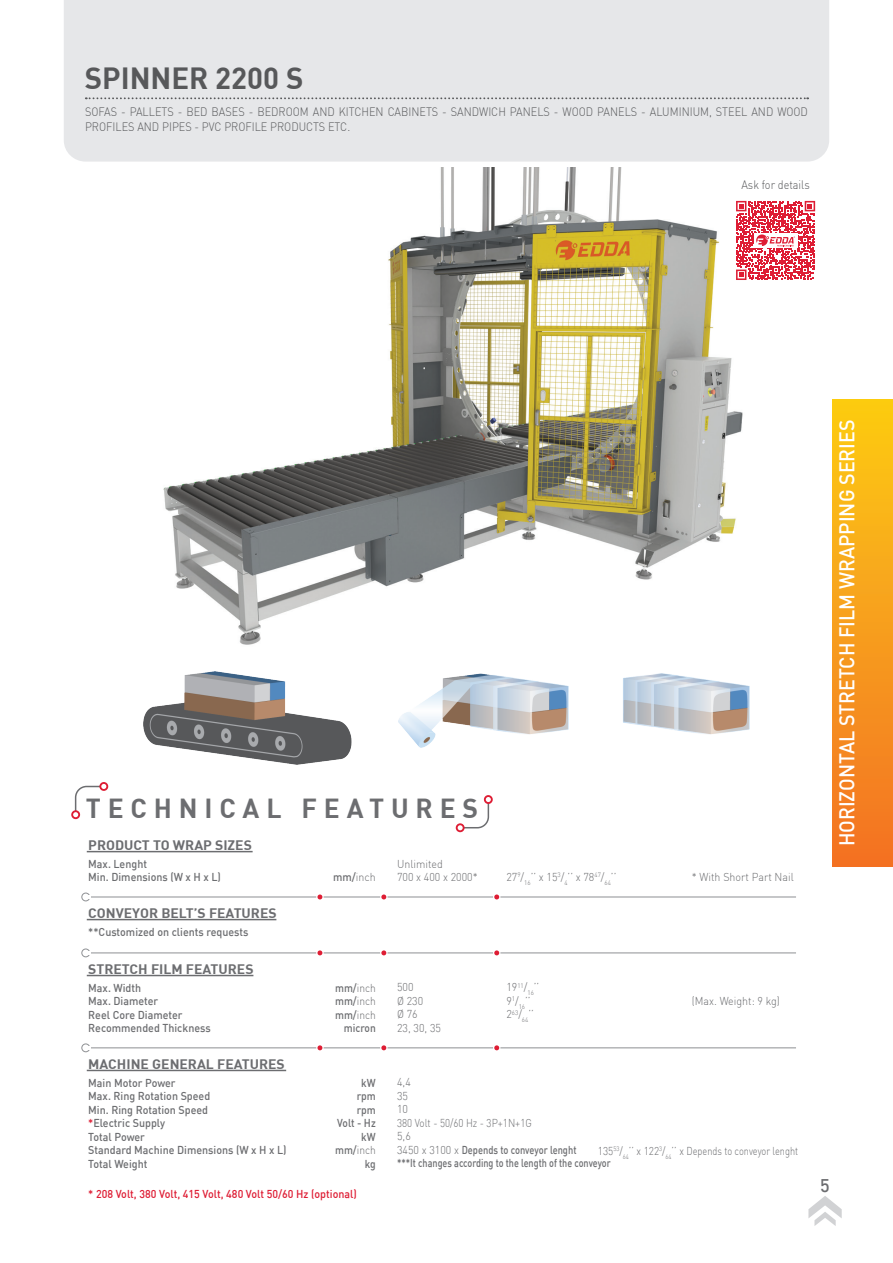
<style>
.page{position:relative;width:893px;height:1263px;background:#fff}
.page>*{position:absolute;margin:0;border:0;box-sizing:border-box;transform-origin:0 0}
.t1{font:700 30px "DIN";color:#57585a}
.t2{font:700 27px "DIN";letter-spacing:.26em;color:#6c6d70}
.t3{font:500 21px "DIN";color:#fff;scale:.93 1}
.t4{font:500 18px "DIN";color:#6c6d70}
.t5{font:700 13.5px "DIN";color:#6c6d70}
.t6{font:300 12px/14.4px "DIN";color:#57585a;scale:.91 1}
.t7{font:500 11.25px/13.5px "DIN";color:#6c6d70;scale:.95 1}
.t8{font:300 11.25px/13.5px "DIN";color:#6c6d70;scale:.95 1}
.t9{font:500 11.25px/13.5px "DIN";color:#6c6d70;scale:.83 1}
.t10{font:500 11.25px/13.5px "DIN";color:#6c6d70;text-align:right;scale:.91 1}
.t11{font:500 11.25px "DIN";color:#de1d34;scale:.95 1}
.t12{font:300 11.25px "DIN";color:#6c6d70;scale:.89 1}
.s1{font-weight:500}
.s2{color:#de1d34}
.s3{font-weight:300}
</style>
<div class="page">
<div style="left:64px;top:0;width:765px;height:162px;background:#e6e7e9"></div>
<svg style="left:86px;top:97px;width:722px;height:2px"></svg>
<svg style="left:808px;top:1196px;width:34px;height:30px"></svg>
<img style="left:163px;top:168px;width:580px;height:477px">
<div style="left:832px;top:399px;width:61px;height:468px;background:linear-gradient(to bottom,#fccc13,#f37024)"></div>
<img style="left:144px;top:671px;width:605px;height:93px">
<svg style="left:71px;top:782px;width:38px;height:38px"></svg>
<svg style="left:455px;top:795px;width:38px;height:38px"></svg>
<hr style="left:87px;top:851px;width:166px;height:1px;background:#6c6d70">
<hr style="left:87px;top:919px;width:189px;height:1px;background:#6c6d70">
<hr style="left:87px;top:896px;width:709px;height:1px;background:#939598">
<div style="left:81px;top:892px;width:9px;height:9px;border:1px solid #939598;border-radius:50%"></div>
<svg style="left:317px;top:894px;width:5px;height:5px"></svg>
<svg style="left:381px;top:894px;width:5px;height:5px"></svg>
<svg style="left:494px;top:894px;width:5px;height:5px"></svg>
<hr style="left:87px;top:975px;width:166px;height:1px;background:#6c6d70">
<hr style="left:87px;top:952px;width:709px;height:1px;background:#939598">
<div style="left:81px;top:948px;width:9px;height:9px;border:1px solid #939598;border-radius:50%"></div>
<svg style="left:317px;top:950px;width:5px;height:5px"></svg>
<svg style="left:381px;top:950px;width:5px;height:5px"></svg>
<svg style="left:494px;top:950px;width:5px;height:5px"></svg>
<hr style="left:87px;top:1070px;width:199px;height:1px;background:#6c6d70">
<hr style="left:87px;top:1047px;width:709px;height:1px;background:#939598">
<div style="left:81px;top:1043px;width:9px;height:9px;border:1px solid #939598;border-radius:50%"></div>
<svg style="left:317px;top:1045px;width:5px;height:5px"></svg>
<svg style="left:381px;top:1045px;width:5px;height:5px"></svg>
<svg style="left:494px;top:1045px;width:5px;height:5px"></svg>
<div style="left:733px;top:198px;width:85px;height:85px;background:#fff"></div>
<svg style="left:736px;top:201px;width:79px;height:79px"></svg>
<h1 class="t1" style="left:85px;top:58px;width:220px">SPINNER 2200 S</h1>
<p class="t6" style="left:85px;top:105px;width:796px">SOFAS - PALLETS - BED BASES - BEDROOM AND KITCHEN CABINETS - SANDWICH PANELS - WOOD PANELS - ALUMINIUM, STEEL AND WOOD<br>PROFILES AND PIPES - PVC PROFILE PRODUCTS ETC.</p>
<p class="t6" style="left:741px;top:178px;width:77px">Ask for details</p>
<h2 class="t2" style="left:86px;top:790px;width:394px">TECHNICAL FEATURES</h2>
<p class="t5" style="left:88px;top:836px;width:165px">PRODUCT TO WRAP SIZES</p>
<p class="t7" style="left:88px;top:857px;width:141px">Max. Lenght<br>Min. Dimensions (W x H x L)</p>
<p class="t5" style="left:88px;top:904px;width:190px">CONVEYOR BELT’S FEATURES</p>
<p class="t7" style="left:88px;top:925px;width:170px">**Customized on clients requests</p>
<p class="t8" style="left:397px;top:857px;width:86px">Unlimited<br>700 x 400 x 2000*</p>
<p class="t8" style="left:333px;top:870px;width:46px"><span class="s1">mm/</span>inch</p>
<p class="t8" style="left:506px;top:870px;width:117px">27<sup>9</sup>/<sub>16</sub>’’ x 15<sup>3</sup>/<sub>4</sub>’’ x 78<sup>47</sup>/<sub>64</sub>’’</p>
<p class="t8" style="left:692px;top:870px;width:109px">* With Short Part Nail</p>
<p class="t5" style="left:88px;top:960px;width:167px">STRETCH FILM FEATURES</p>
<p class="t7" style="left:88px;top:980px;width:130px">Max. Width<br>Max. Diameter<br>Reel Core Diameter<br>Recommended Thickness</p>
<p class="t5" style="left:88px;top:1055px;width:198px">MACHINE GENERAL FEATURES</p>
<p class="t7" style="left:88px;top:1075px;width:210px">Main Motor Power<br>Max. Ring Rotation Speed<br>Min. Ring Rotation Speed<br><span class="s2">*</span>Electric Supply<br>Total Power<br>Standard Machine Dimensions (W x H x L)<br>Total Weight</p>
<p class="t11" style="left:88px;top:1187px;width:284px">* 208 Volt, 380 Volt, 415 Volt, 480 Volt 50/60 Hz (optional)</p>
<p class="t10" style="left:335px;top:980px;width:46px">mm/<span class="s3">inch </span>mm/<span class="s3">inch </span>mm/<span class="s3">inch </span>micron</p>
<p class="t10" style="left:335px;top:1075px;width:46px">kW<br>rpm rpm<br>Volt - Hz kW mm/<span class="s3">inch </span>kg</p>
<p class="t8" style="left:397px;top:980px;width:48px">500<br>Ø 230<br>Ø 76<br>23, 30, 35</p>
<p class="t8" style="left:506px;top:980px;width:36px">19<sup>11</sup>/<sub>16</sub>’’<br>9<sup>1</sup>/<sub>16</sub>’’<br>2<sup>63</sup>/<sub>64</sub>’’</p>
<p class="t8" style="left:692px;top:994px;width:94px">(Max. Weight: 9 kg)</p>
<p class="t9" style="left:397px;top:1075px;width:259px"><span class="s3">4,4<br>35<br>10<br>380 Volt - 50/60 Hz - 3P+1N+1G<br>5,6<br>3450 x 3100 x</span> Depends to conveyor lenght<br>***It changes according to the length of the conveyor</p>
<p class="t12" style="left:598px;top:1144px;width:226px">135<sup>53</sup>/<sub>64</sub>’’ x 122<sup>3</sup>/<sub>64</sub>’’ x Depends to conveyor lenght</p>
<h3 class="t3" style="left:833px;top:846px;width:460px;rotate:-90deg">HORIZONTAL STRETCH FILM WRAPPING SERIES</h3>
<h3 class="t4" style="left:820px;top:1174px;width:11px">5</h3>
</div>
